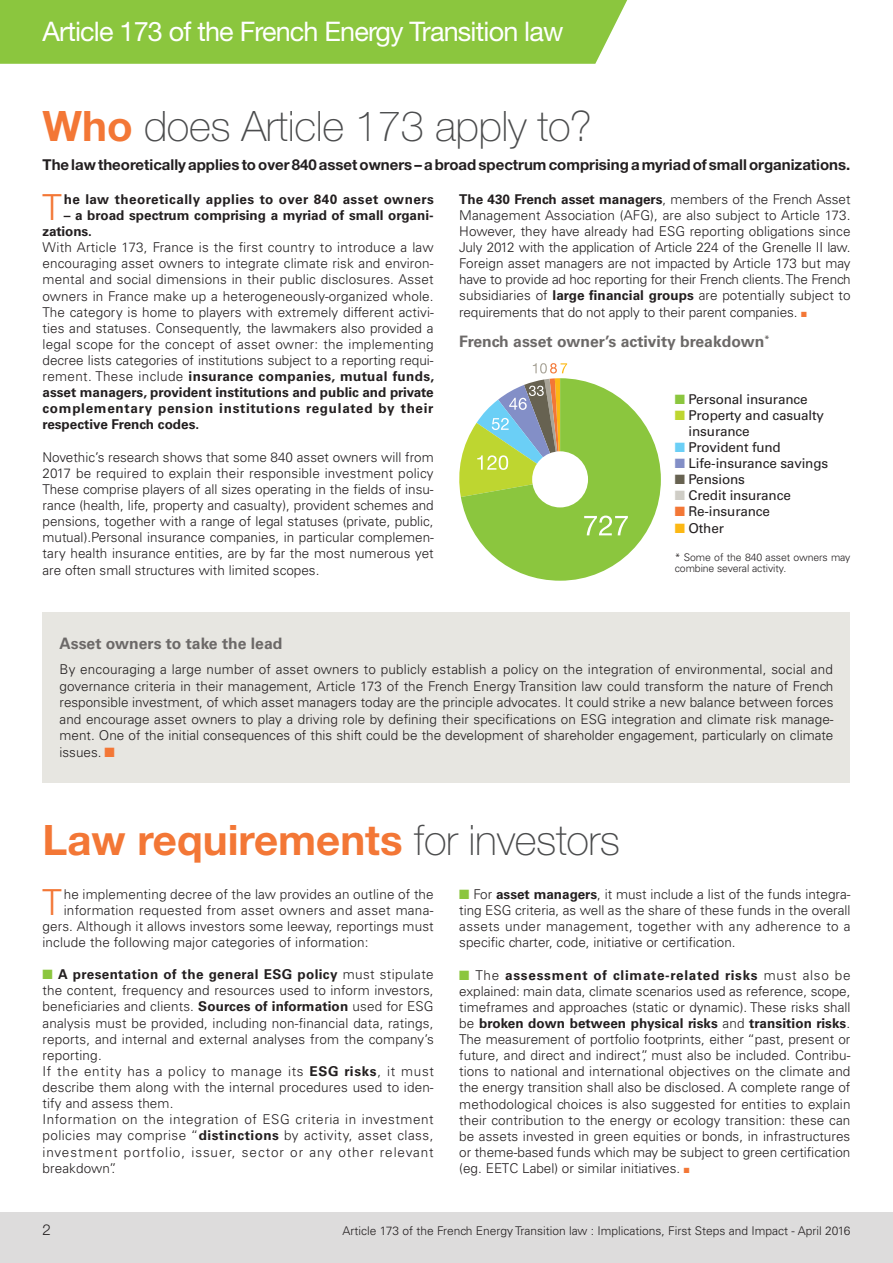
<style>
.page{position:relative;width:893px;height:1263px;background:#fff}
.page>*{position:absolute;margin:0;border:0;box-sizing:border-box;transform-origin:0 0}
.t1{font:700 42px "Helvetica Neue LT Std";color:#f37736}
.t2{font:100 42px "Helvetica Neue LT Std";letter-spacing:-.01em;color:#4b4c4d}
.t3{font:300 35.85px "Univers LT Std";color:#f37736}
.t4{font:27px "Helvetica Neue LT Std";letter-spacing:-.03em;color:#fff}
.t5{font:700 15.75px "Univers LT Std";color:#6c6968}
.t6{font:700 15px "Helvetica Neue LT Std";color:#231f20}
.t7{font:300 15px "Helvetica Neue LT Std";color:#231f20}
.t8{font:300 13.5px/16px "Univers LT Std";letter-spacing:.01em;color:#231f20;text-align:justify}
.t9{font:13.5px/16px "Univers LT Std";letter-spacing:-.01em;color:#231f20}
.t10{font:700 13.5px/16px "Univers LT Std";letter-spacing:.005em;color:#231f20}
.t11{font:700 13.5px "Univers LT Std";letter-spacing:.035em;color:#231f20}
.t12{font:300 12px "Univers LT Std";color:#231f20}
.t13{font:300 10.5px/10.5px "Univers LT Std";letter-spacing:-.01em;color:#231f20}
.s1{font-weight:700;color:#f37736}
.s2{font-weight:700}
.s3{color:#f37736}
.s4{color:#8bc63e}
.s5{color:#bed630}
.s6{color:#6bcff6}
.s7{color:#838fc7}
.s8{color:#676251}
.s9{color:#cfcdc6}
.s10{color:#fcb814}
.s11{font-weight:100;color:#4b4c4d}
</style>
<div class="page">
<div style="left:0;top:1212px;width:893px;height:51px;background:#dddcdc"></div>
<div style="left:0;top:0;width:627px;height:64px;background:#8bc63e"></div>
<div style="left:43px;top:612px;width:807px;height:170px;background:#e7e6e1"></div>
<svg style="left:459px;top:363px;width:202px;height:218px"></svg>
<h3 class="t4" style="left:43px;top:15px;width:523px">Article 173 of the French Energy Transition law</h3>
<h1 class="t2" style="left:43px;top:102px;width:551px"><span class="s1">Who</span> does Article 173 apply to?</h1>
<p class="t6" style="left:43px;top:155px;width:809px">The law theoretically applies to over 840 asset owners – a broad spectrum comprising a myriad of small organizations.</p>
<h2 class="t3" style="left:42px;top:186px;width:21px">T</h2>
<p class="t11" style="left:64px;top:191px;width:372px">he law theoretically applies to over 840 asset owners</p>
<p class="t10" style="left:43px;top:207px;width:393px;text-indent:21px">– a broad spectrum comprising a myriad of small organi&shy;zations.</p>
<p class="t8" style="left:43px;top:239px;width:393px">With Article 173, France is the first country to introduce a law encouraging asset owners to integrate climate risk and environ&shy;mental and social dimensions in their public disclosures. Asset owners in France make up a heterogeneously-organized whole.<br>The category is home to players with extremely different activi&shy;ties and statuses. Consequently, the lawmakers also provided a legal scope for the concept of asset owner: the implementing decree lists categories of institutions subject to a reporting requi&shy;rement. These include <span class="s2">insurance companies, mutual funds, asset managers, provident institutions and public and private complementary pension institutions regulated by their respective French codes.</span></p>
<p class="t8" style="left:43px;top:449px;width:393px">Novethic’s research shows that some 840 asset owners will from 2017 be required to explain their responsible investment policy These comprise players of all sizes operating in the fields of insu&shy;rance (health, life, property and casualty), provident schemes and pensions, together with a range of legal statuses (private, public, mutual).Personal insurance companies, in particular complemen&shy;tary health insurance entities, are by far the most numerous yet are often small structures with limited scopes.</p>
<p class="t8" style="left:459px;top:191px;width:393px"><span class="s2">The 430 French asset managers</span>, members of the French Asset Management Association (AFG), are also subject to Article 173.<br>However, they have already had ESG reporting obligations since July 2012 with the application of Article 224 of the Grenelle II law.<br>Foreign asset managers are not impacted by Article 173 but may have to provide ad hoc reporting for their French clients. The French subsidiaries of <span class="s2">large financial groups</span> are potentially subject to requirements that do not apply to their parent companies. <span class="s3">■</span></p>
<p class="t5" style="left:459px;top:333px;width:312px">French asset owner’s activity breakdown<sup>*</sup></p>
<p class="t9" style="left:675px;top:391px;width:134px"><span class="s4">■</span> Personal insurance</p>
<p class="t9" style="left:689px;top:407px;width:137px;text-indent:-14px"><span class="s5">■</span> Property and casualty insurance</p>
<p class="t9" style="left:675px;top:439px;width:108px"><span class="s6">■</span> Provident fund</p>
<p class="t9" style="left:675px;top:455px;width:155px"><span class="s7">■</span> Life-insurance savings</p>
<p class="t9" style="left:675px;top:471px;width:72px"><span class="s8">■</span> Pensions</p>
<p class="t9" style="left:675px;top:488px;width:118px"><span class="s9">■</span> Credit insurance</p>
<p class="t9" style="left:675px;top:504px;width:97px"><span class="s3">■</span> Re-insurance</p>
<p class="t9" style="left:675px;top:520px;width:51px"><span class="s10">■</span> Other</p>
<p class="t13" style="left:675px;top:552px;width:177px">* Some of the 840 asset owners may combine several activity.</p>
<p class="t5" style="left:60px;top:634px;width:224px">Asset owners to take the lead</p>
<p class="t8" style="left:60px;top:661px;width:776px;line-height:16.5px">By encouraging a large number of asset owners to publicly establish a policy on the integration of environmental, social and governance criteria in their management, Article 173 of the French Energy Transition law could transform the nature of French responsible investment, of which asset managers today are the principle advocates. It could strike a new balance between forces and encourage asset owners to play a driving role by defining their specifications on ESG integration and climate risk manage&shy;ment. One of the initial consequences of this shift could be the development of shareholder engagement, particularly on climate issues. <span class="s3">■</span></p>
<h1 class="t1" style="left:43px;top:814px;width:579px">Law requirements <span class="s11">for investors</span></h1>
<h2 class="t3" style="left:42px;top:880px;width:21px">T</h2>
<p class="t8" style="left:64px;top:886px;width:372px">he implementing decree of the law provides an outline of the</p>
<p class="t8" style="left:64px;top:902px;width:371px">information requested from asset owners and asset mana-</p>
<p class="t8" style="left:43px;top:918px;width:393px">gers. Although it allows investors some leeway, reportings must</p>
<p class="t8" style="left:43px;top:934px;width:327px">include the following major categories of information:</p>
<p class="t8" style="left:43px;top:966px;width:393px;text-align:left"><span class="s4">■</span> <span class="s2">A presentation of the general ESG policy</span> must stipulate the content, frequency and resources used to inform investors, beneficiaries and clients. <span class="s2">Sources of information</span> used for ESG analysis must be provided, including non-financial data, ratings, reports, and internal and external analyses from the company’s reporting.<br>If the entity has a policy to manage its <span class="s2">ESG risks</span>, it must describe them along with the internal procedures used to iden&shy;tify and assess them.<br>Information on the integration of ESG criteria in investment policies may comprise “<span class="s2">distinctions</span> by activity, asset class, investment portfolio, issuer, sector or any other relevant breakdown”.</p>
<p class="t8" style="left:459px;top:886px;width:393px"><span class="s4">■</span> For <span class="s2">asset managers</span>, it must include a list of the funds integra&shy;ting ESG criteria, as well as the share of these funds in the overall assets under management, together with any adherence to a specific charter, code, initiative or certification.</p>
<p class="t8" style="left:459px;top:967px;width:393px"><span class="s4">■</span> The <span class="s2">assessment of climate-related risks</span> must also be explained: main data, climate scenarios used as reference, scope, timeframes and approaches (static or dynamic). These risks shall be <span class="s2">broken down between physical risks</span> and <span class="s2">transition risks</span>.<br>The measurement of portfolio footprints, either “past, present or future, and direct and indirect”, must also be included. Contribu&shy;tions to national and international objectives on the climate and the energy transition shall also be disclosed. A complete range of methodological choices is also suggested for entities to explain their contribution to the energy or ecology transition: these can be assets invested in green equities or bonds, in infrastructures or theme-based funds which may be subject to green certification (eg. EETC Label) or similar initiatives. <span class="s3">■</span></p>
<p class="t7" style="left:43px;top:1221px;width:10px">2</p>
<p class="t12" style="left:343px;top:1224px;width:509px">Article 173 of the French Energy Transition law : Implications, First Steps and Impact - April 2016</p>
</div>
